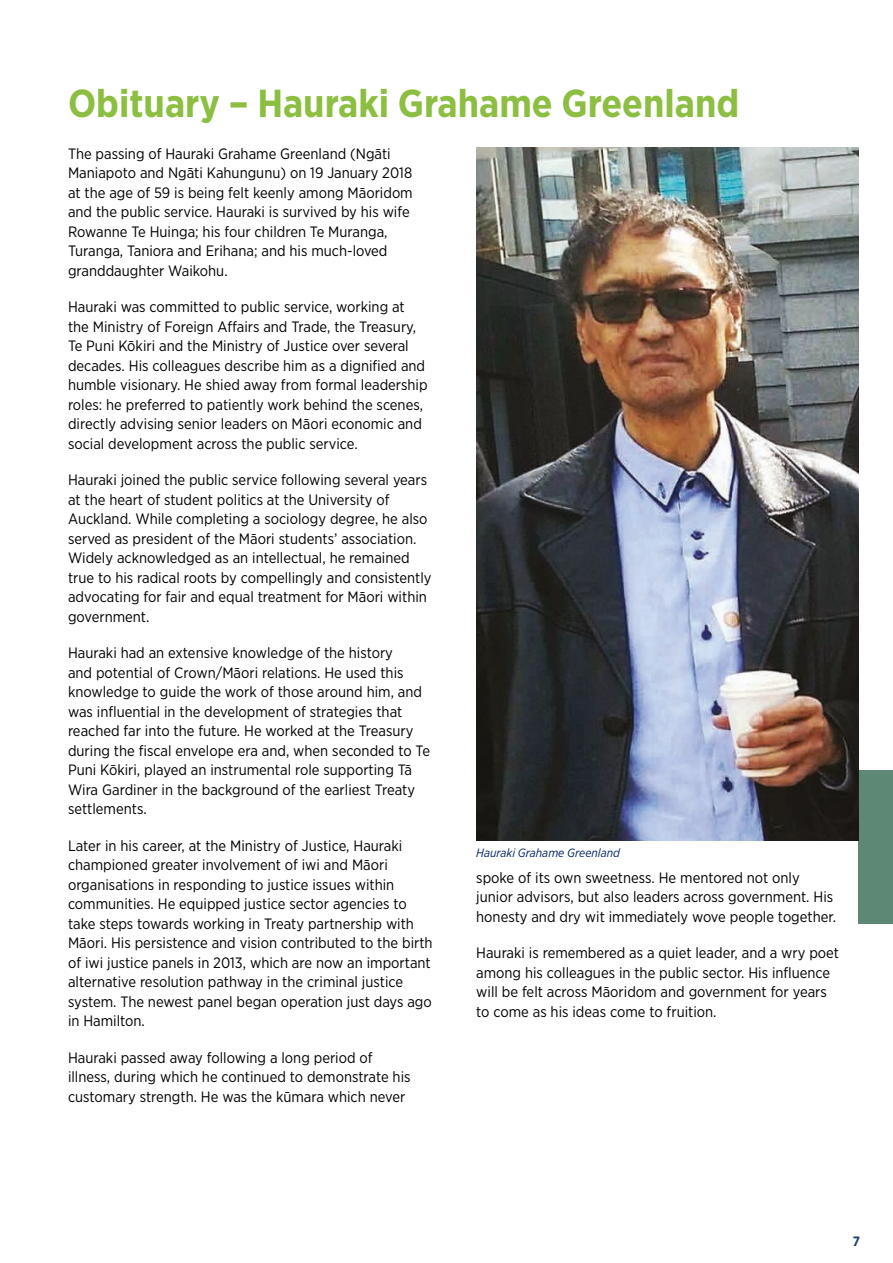
<style>
.page{position:relative;width:893px;height:1263px;background:#fff}
.page>*{position:absolute;margin:0;border:0;box-sizing:border-box;transform-origin:0 0}
.t1{font:700 39px "Gotham Narrow";color:#8cbf41}
.t2{font:15px/19.5px "Gotham Narrow";color:#000}
.t3{font:700 13.5px "Gotham Narrow";color:#1f3d77}
.t4{font:italic 12px "Gotham Narrow";color:#022169}
</style>
<div class="page">
<div style="left:859px;top:771px;width:34px;height:153px;background:#5c8875"></div>
<img style="left:477px;top:148px;width:382px;height:693px">
<h1 class="t1" style="left:68px;top:78px;width:673px">Obituary – Hauraki Grahame Greenland</h1>
<p class="t2" style="left:68px;top:143px;width:346px">The passing of Hauraki Grahame Greenland (Ngāti Maniapoto and Ngāti Kahungunu) on 19 January 2018 at the age of 59 is being felt keenly among Māoridom and the public service. Hauraki is survived by his wife Rowanne Te Huinga; his four children Te Muranga, Turanga, Taniora and Erihana; and his much-loved granddaughter Waikohu.</p>
<p class="t2" style="left:68px;top:297px;width:361px">Hauraki was committed to public service, working at the Ministry of Foreign Affairs and Trade, the Treasury, Te Puni Kōkiri and the Ministry of Justice over several decades. His colleagues describe him as a dignified and humble visionary. He shied away from formal leadership roles: he preferred to patiently work behind the scenes, directly advising senior leaders on Māori economic and social development across the public service.</p>
<p class="t2" style="left:68px;top:470px;width:365px">Hauraki joined the public service following several years at the heart of student politics at the University of Auckland. While completing a sociology degree, he also served as president of the Māori students’ association.<br>Widely acknowledged as an intellectual, he remained true to his radical roots by compellingly and consistently advocating for fair and equal treatment for Māori within government.</p>
<p class="t2" style="left:68px;top:643px;width:363px">Hauraki had an extensive knowledge of the history<br>and potential of Crown/Māori relations. He used this knowledge to guide the work of those around him, and was influential in the development of strategies that reached far into the future. He worked at the Treasury during the fiscal envelope era and, when seconded to Te Puni Kōkiri, played an instrumental role supporting Tā Wira Gardiner in the background of the earliest Treaty settlements.</p>
<p class="t2" style="left:68px;top:835px;width:366px">Later in his career, at the Ministry of Justice, Hauraki championed greater involvement of iwi and Māori organisations in responding to justice issues within communities. He equipped justice sector agencies to take steps towards working in Treaty partnership with Māori. His persistence and vision contributed to the birth of iwi justice panels in 2013, which are now an important alternative resolution pathway in the criminal justice system. The newest panel began operation just days ago in Hamilton.</p>
<p class="t2" style="left:68px;top:1047px;width:344px">Hauraki passed away following a long period of illness, during which he continued to demonstrate his customary strength. He was the kūmara which never</p>
<p class="t4" style="left:476px;top:845px;width:145px">Hauraki Grahame Greenland</p>
<p class="t2" style="left:476px;top:867px;width:361px">spoke of its own sweetness. He mentored not only junior advisors, but also leaders across government. His honesty and dry wit immediately wove people together.</p>
<p class="t2" style="left:476px;top:943px;width:364px">Hauraki is remembered as a quiet leader, and a wry poet among his colleagues in the public sector. His influence will be felt across Māoridom and government for years to come as his ideas come to fruition.</p>
<p class="t3" style="left:853px;top:1233px;width:9px">7</p>
</div>
